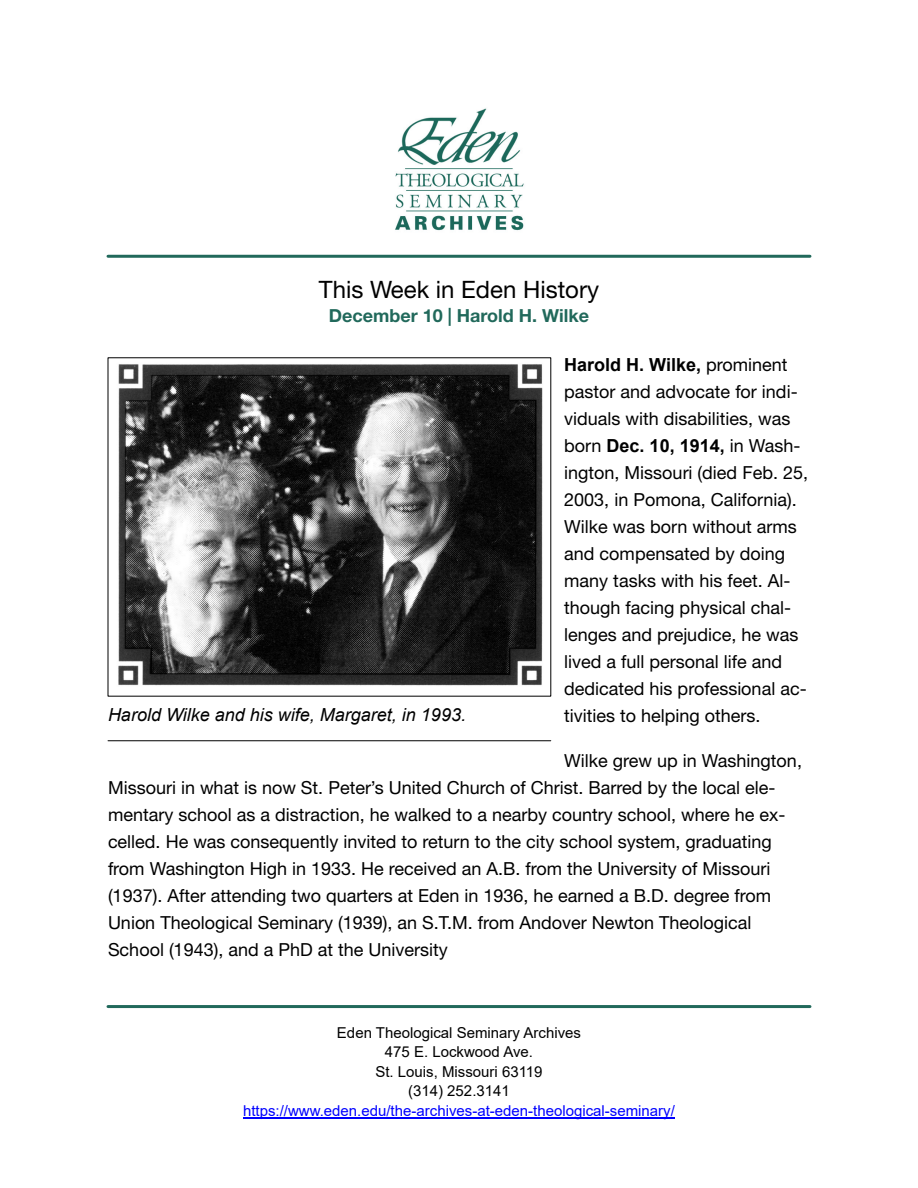
<style>
.page{position:relative;width:918px;height:1188px;background:#fff}
.page>*{position:absolute;margin:0;border:0;box-sizing:border-box;transform-origin:0 0}
.t1{font:24px "Helvetica Neue LT Std";color:#000}
.t2{font:18px/27px "Helvetica Neue LT Std";color:#000}
.t3{font:700 18px "Arial";color:#000}
.t4{font:italic 18px "Arial";color:#000}
.t5{font:700 18px "Helvetica Neue";color:#21695b}
.t6{font:15px/19.5px "Arial";color:#000;text-align:center}
.t7{font:15px "Arial";color:#00f}
.s1{font-family:"Helvetica Neue LT Std";font-weight:400}
</style>
<div class="page">
<hr style="left:108px;top:1005px;width:702px;height:3px;background:#21695b">
<hr style="left:243px;top:1118px;width:432px;height:1px;background:#00f">
<hr style="left:108px;top:255px;width:702px;height:3px;background:#21695b">
<hr style="left:108px;top:740px;width:443px;height:1px;background:#000">
<img style="left:395px;top:108px;width:129px;height:123px">
<img style="left:118px;top:364px;width:425px;height:322px">
<h1 class="t1" style="left:319px;top:281px;width:282px">This Week in Eden History</h1>
<p class="t5" style="left:329px;top:305px;width:262px">December 10 | Harold H. Wilke</p>
<p class="t3" style="left:564px;top:358px;width:225px">Harold H. Wilke, <span class="s1">prominent</span></p>
<p class="t2" style="left:564px;top:380px;width:235px">pastor and advocate for indi&shy;viduals with disabilities, was</p>
<p class="t3" style="left:564px;top:439px;width:238px"><span class="s1">born</span> Dec. 10, 1914, <span class="s1">in Wash-</span></p>
<p class="t2" style="left:564px;top:461px;width:245px">ington, Missouri (died Feb. 25,<br>2003, in Pomona, California).<br>Wilke was born without arms and compensated by doing many tasks with his feet. Al&shy;though facing physical chal&shy;lenges and prejudice, he was lived a full personal life and dedicated his professional ac&shy;tivities to helping others.</p>
<p class="t2" style="left:108px;top:749px;width:696px;text-indent:456px">Wilke grew up in Washington, Missouri in what is now St. Peter’s United Church of Christ. Barred by the local ele&shy;mentary school as a distraction, he walked to a nearby country school, where he ex&shy;celled. He was consequently invited to return to the city school system, graduating from Washington High in 1933. He received an A.B. from the University of Missouri (1937). After attending two quarters at Eden in 1936, he earned a B.D. degree from Union Theological Seminary (1939), an S.T.M. from Andover Newton Theological School (1943), and a PhD at the University</p>
<p class="t4" style="left:108px;top:707px;width:360px">Harold Wilke and his wife, Margaret, in 1993.</p>
<p class="t6" style="left:337px;top:1024px;width:246px">Eden Theological Seminary Archives<br>475 E. Lockwood Ave.<br>St. Louis, Missouri 63119<br>(314) 252.3141</p>
<p class="t7" style="left:243px;top:1105px;width:433px">https://www.eden.edu/the-archives-at-eden-theological-seminary/</p>
</div>
